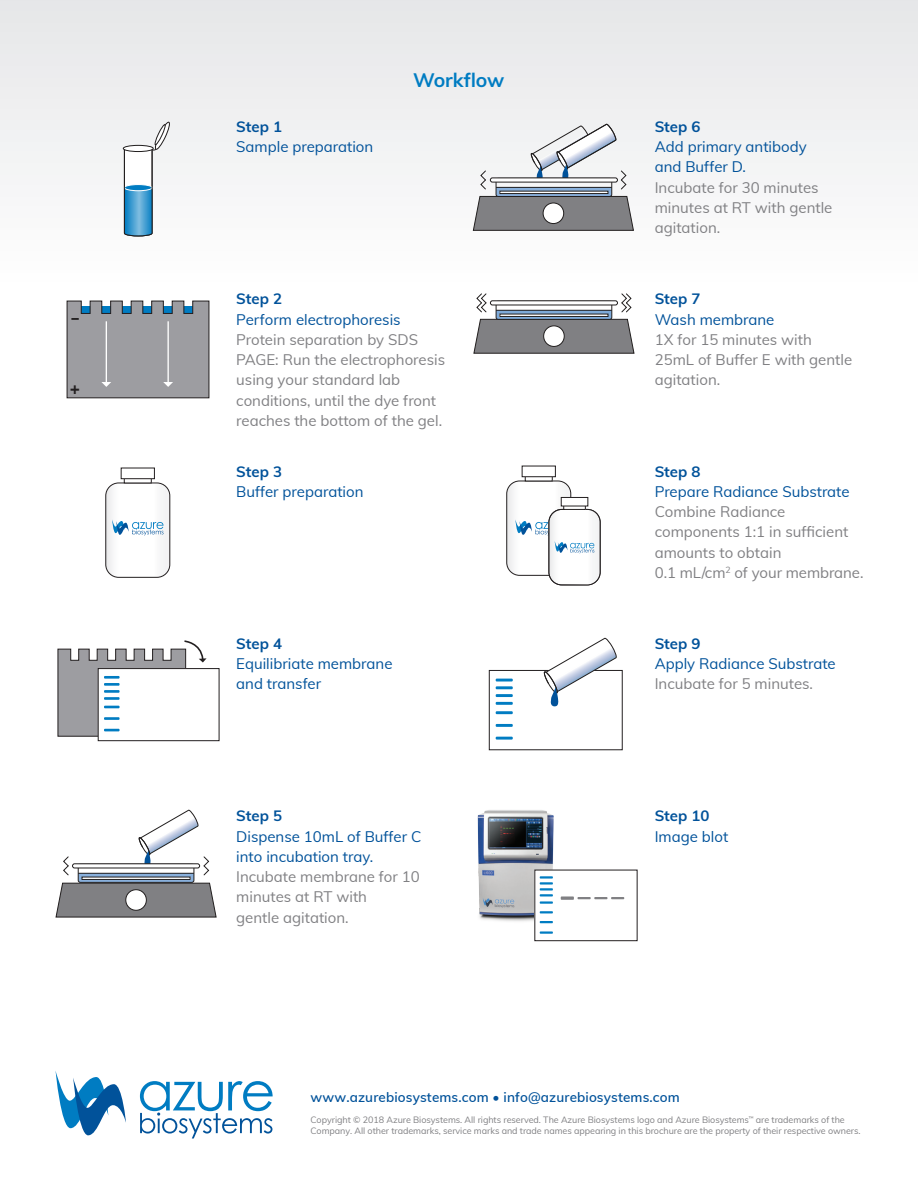
<style>
.page{position:relative;width:918px;height:1188px;background:#fff}
.page>*{position:absolute;margin:0;border:0;box-sizing:border-box;transform-origin:0 0}
.t1{font:700 19.5px "Muli";color:#007cc2}
.t2{font:700 16.2px "Levenim";color:#231f20}
.t3{font:15px/20.2px "Muli";color:#808083}
.t4{font:15px/20.2px "Muli";color:#01529a}
.t5{font:700 15px "Muli";color:#01529a}
.t6{font:600 13.5px "Muli";letter-spacing:.01em;color:#01529a}
.t7{font:700 13.2px "Levenim";color:#231f20}
.t8{font:9px/10.8px "Muli";letter-spacing:-.005em;color:#808083}
.s1{color:#808083}
.s2{font-weight:400}
</style>
<div class="page">
<div style="left:0;top:0;width:918px;height:1188px;background:linear-gradient(to bottom,#f4f4f5,#fff)"></div>
<svg style="left:123px;top:121px;width:47px;height:116px"></svg>
<div style="left:123px;top:145px;width:30px;height:7px;background:#fff;border-radius:50%"></div>
<div style="left:123px;top:145px;width:31px;height:7px;border:1px solid #211e1e;border-radius:50%"></div>
<svg style="left:140px;top:1081px;width:133px;height:57px"></svg>
<svg style="left:56px;top:1071px;width:70px;height:64px"></svg>
<svg style="left:66px;top:300px;width:144px;height:99px;background:#9a9da2"></svg>
<div style="left:105px;top:482px;width:65px;height:96px;border:1px solid #231f20;border-radius:13px"></div>
<svg style="left:126px;top:479px;width:24px;height:2px"></svg>
<div style="left:121px;top:468px;width:33px;height:11px;background:#fff"></div>
<div style="left:121px;top:468px;width:34px;height:11px;border:1px solid #231f20"></div>
<svg style="left:106px;top:483px;width:64px;height:94px"></svg>
<div style="left:98px;top:669px;width:121px;height:72px;background:#fff"></div>
<div style="left:98px;top:668px;width:121px;height:73px;border:1px solid #231f20"></div>
<svg style="left:57px;top:640px;width:150px;height:97px"></svg>
<svg style="left:55px;top:809px;width:162px;height:109px"></svg>
<svg style="left:472px;top:123px;width:162px;height:108px"></svg>
<svg style="left:473px;top:293px;width:162px;height:61px"></svg>
<svg style="left:527px;top:477px;width:24px;height:2px"></svg>
<div style="left:522px;top:466px;width:33px;height:11px;background:#fff"></div>
<div style="left:522px;top:466px;width:34px;height:11px;border:1px solid #231f20"></div>
<svg style="left:507px;top:481px;width:93px;height:104px"></svg>
<div style="left:489px;top:670px;width:133px;height:80px;background:#fff"></div>
<div style="left:489px;top:670px;width:134px;height:80px;border:1px solid #231f20"></div>
<hr style="left:496px;top:679px;width:17px;height:3px;background:#007cc2">
<hr style="left:496px;top:686px;width:17px;height:3px;background:#007cc2">
<hr style="left:496px;top:694px;width:17px;height:3px;background:#007cc2">
<hr style="left:496px;top:702px;width:17px;height:3px;background:#007cc2">
<hr style="left:496px;top:711px;width:17px;height:3px;background:#007cc2">
<hr style="left:496px;top:724px;width:17px;height:3px;background:#007cc2">
<hr style="left:496px;top:737px;width:17px;height:3px;background:#007cc2">
<svg style="left:543px;top:638px;width:74px;height:69px"></svg>
<img style="left:468px;top:806px;width:123px;height:121px">
<div style="left:535px;top:870px;width:102px;height:71px;background:#fff"></div>
<div style="left:534px;top:870px;width:103px;height:71px;border:1px solid #231f20"></div>
<svg style="left:540px;top:876px;width:13px;height:28px"></svg>
<svg style="left:540px;top:911px;width:13px;height:2px"></svg>
<svg style="left:561px;top:896px;width:13px;height:4px"></svg>
<svg style="left:578px;top:897px;width:46px;height:2px"></svg>
<svg style="left:540px;top:921px;width:13px;height:2px"></svg>
<svg style="left:540px;top:931px;width:13px;height:3px"></svg>
<p class="t2" style="left:70px;top:379px;width:11px">+</p>
<p class="t5" style="left:236px;top:116px;width:47px">Step 1</p>
<p class="t4" style="left:236px;top:136px;width:139px">Sample preparation</p>
<p class="t1" style="left:413px;top:66px;width:93px">Workflow</p>
<p class="t5" style="left:236px;top:288px;width:47px">Step 2</p>
<p class="t4" style="left:236px;top:308px;width:166px">Perform electrophoresis</p>
<p class="t3" style="left:236px;top:329px;width:210px">Protein separation by SDS<br>PAGE: Run the electrophoresis using your standard lab conditions, until the dye front reaches the bottom of the gel.</p>
<p class="t5" style="left:236px;top:460px;width:47px">Step 3</p>
<p class="t4" style="left:236px;top:481px;width:129px">Buffer preparation</p>
<p class="t7" style="left:271px;top:338px;width:9px">+</p>
<p class="t7" style="left:271px;top:347px;width:9px">+</p>
<p class="t5" style="left:236px;top:633px;width:47px">Step 4</p>
<p class="t4" style="left:236px;top:653px;width:158px">Equilibriate membrane and transfer</p>
<p class="t5" style="left:236px;top:805px;width:47px">Step 5</p>
<p class="t4" style="left:236px;top:825px;width:187px">Dispense 10mL of Buffer C</p>
<p class="t4" style="left:236px;top:846px;width:139px">into incubation tray.</p>
<p class="t3" style="left:236px;top:866px;width:185px">Incubate membrane for 10 minutes at RT with</p>
<p class="t3" style="left:236px;top:906px;width:114px">gentle agitation.</p>
<p class="t5" style="left:655px;top:116px;width:47px">Step 6</p>
<p class="t4" style="left:655px;top:136px;width:154px">Add primary antibody and Buffer D.</p>
<p class="t3" style="left:655px;top:176px;width:179px">Incubate for 30 minutes minutes at RT with gentle agitation.</p>
<p class="t5" style="left:655px;top:288px;width:47px">Step 7</p>
<p class="t4" style="left:655px;top:308px;width:121px">Wash membrane</p>
<p class="t3" style="left:655px;top:329px;width:199px">1X for 15 minutes with<br>25mL of Buffer E with gentle agitation.</p>
<p class="t5" style="left:655px;top:460px;width:47px">Step 8</p>
<p class="t4" style="left:655px;top:481px;width:196px">Prepare Radiance Substrate</p>
<p class="t3" style="left:655px;top:501px;width:195px">Combine Radiance components 1:1 in sufficient amounts to obtain</p>
<p class="t3" style="left:655px;top:562px;width:210px">0.1 mL/cm<sup>2</sup> of your membrane.</p>
<p class="t5" style="left:655px;top:633px;width:47px">Step 9</p>
<p class="t4" style="left:655px;top:653px;width:183px">Apply Radiance Substrate<br><span class="s1">Incubate for 5 minutes.</span></p>
<p class="t5" style="left:655px;top:805px;width:56px">Step 10</p>
<p class="t4" style="left:655px;top:825px;width:75px">Image blot</p>
<p class="t6" style="left:310px;top:1087px;width:371px">www.azurebiosystems.com <span class="s2">•</span> info@azurebiosystems.com</p>
<p class="t8" style="left:310px;top:1114px;width:552px">Copyright © 2018 Azure Biosystems. All rights reserved. The Azure Biosystems logo and Azure Biosystems<sup>™</sup> are trademarks of the<br>Company. All other trademarks, service marks and trade names appearing in this brochure are the property of their respective owners.</p>
</div>
